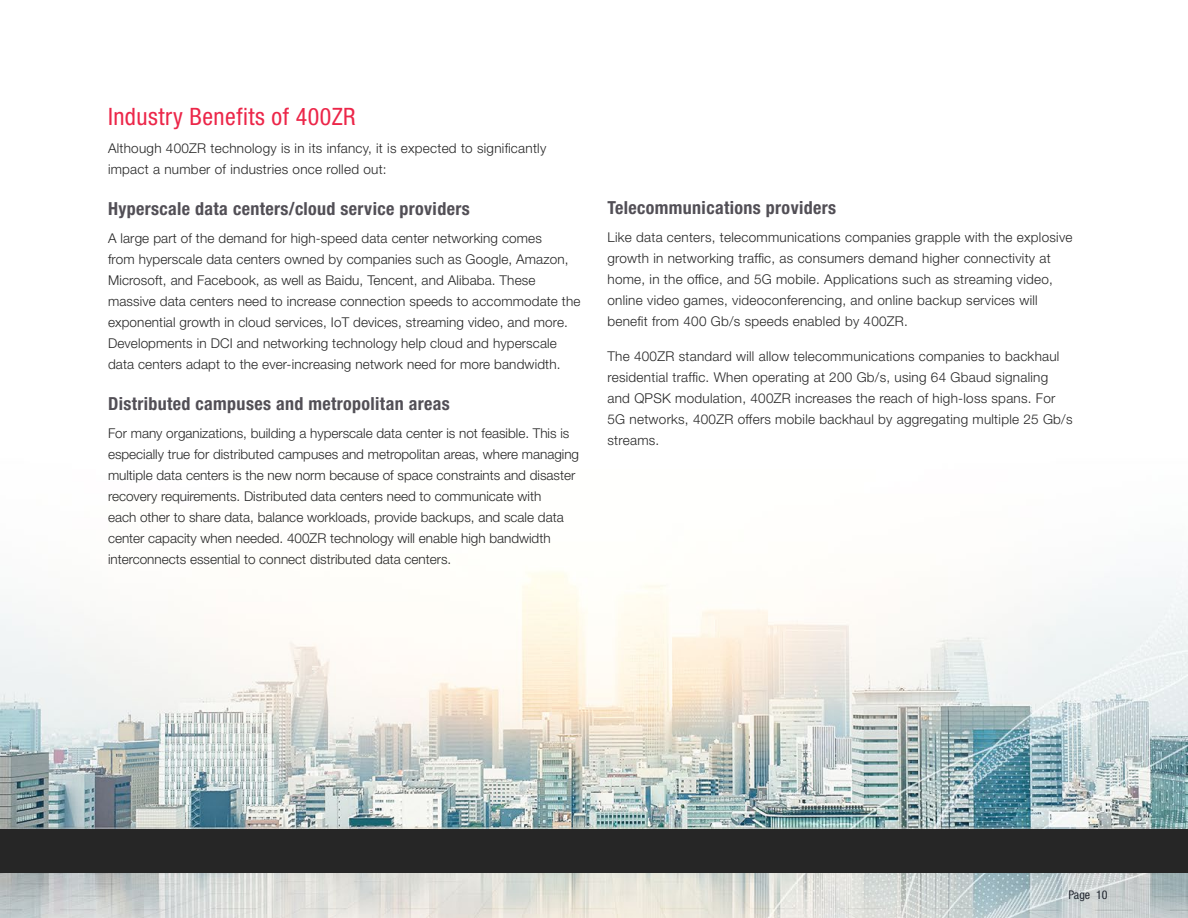
<style>
.page{position:relative;width:1188px;height:918px;background:#fff}
.page>*{position:absolute;margin:0;border:0;box-sizing:border-box;transform-origin:0 0}
.t1{font:condensed 24px "Helvetica Neue LT Std";letter-spacing:.02em;color:#ec2649}
.t2{font:700 condensed 18px "Helvetica Neue LT Std";letter-spacing:.02em;color:#524f56}
.t3{font:300 13.5px/21px "Helvetica Neue LT Std";letter-spacing:.01em;color:#262626}
.t4{font:condensed 12px "Helvetica Neue LT Std";color:#222730}
</style>
<div class="page">
<img style="left:0;top:570px;width:1188px;height:348px">
<div style="left:0;top:830px;width:1188px;height:43px;background:#262626"></div>
<h1 class="t1" style="left:108px;top:103px;width:249px">Industry Benefits of 400ZR</h1>
<p class="t3" style="left:108px;top:137px;width:440px">Although 400ZR technology is in its infancy, it is expected to significantly impact a number of industries once rolled out:</p>
<h2 class="t2" style="left:108px;top:198px;width:363px">Hyperscale data centers/cloud service providers</h2>
<p class="t3" style="left:108px;top:227px;width:474px">A large part of the demand for high-speed data center networking comes<br>from hyperscale data centers owned by companies such as Google, Amazon, Microsoft, and Facebook, as well as Baidu, Tencent, and Alibaba. These massive data centers need to increase connection speeds to accommodate the exponential growth in cloud services, IoT devices, streaming video, and more.<br>Developments in DCI and networking technology help cloud and hyperscale data centers adapt to the ever-increasing network need for more bandwidth.</p>
<h2 class="t2" style="left:108px;top:393px;width:343px">Distributed campuses and metropolitan areas</h2>
<p class="t3" style="left:108px;top:422px;width:473px">For many organizations, building a hyperscale data center is not feasible. This is especially true for distributed campuses and metropolitan areas, where managing multiple data centers is the new norm because of space constraints and disaster recovery requirements. Distributed data centers need to communicate with<br>each other to share data, balance workloads, provide backups, and scale data center capacity when needed. 400ZR technology will enable high bandwidth interconnects essential to connect distributed data centers.</p>
<h2 class="t2" style="left:608px;top:197px;width:230px">Telecommunications providers</h2>
<p class="t3" style="left:608px;top:227px;width:467px">Like data centers, telecommunications companies grapple with the explosive growth in networking traffic, as consumers demand higher connectivity at home, in the office, and 5G mobile. Applications such as streaming video, online video games, videoconferencing, and online backup services will benefit from 400 Gb/s speeds enabled by 400ZR.</p>
<p class="t3" style="left:608px;top:345px;width:467px">The 400ZR standard will allow telecommunications companies to backhaul residential traffic. When operating at 200 Gb/s, using 64 Gbaud signaling and QPSK modulation, 400ZR increases the reach of high-loss spans. For 5G networks, 400ZR offers mobile backhaul by aggregating multiple 25 Gb/s streams.</p>
<p class="t4" style="left:1068px;top:887px;width:41px">Page 10</p>
</div>
